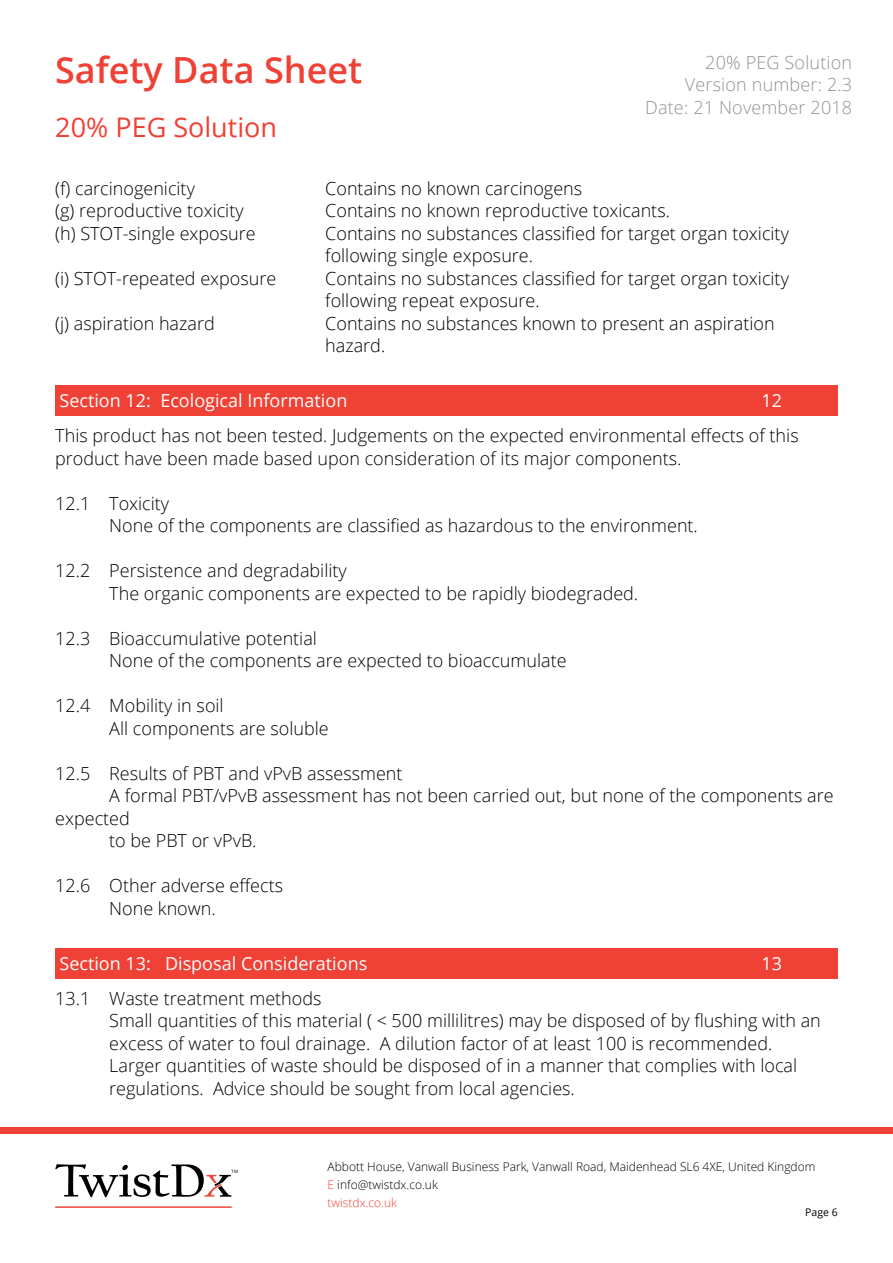
<style>
.page{position:relative;width:893px;height:1263px;background:#fff}
.page>*{position:absolute;margin:0;border:0;box-sizing:border-box;transform-origin:0 0}
.t1{font:600 36px "Open Sans";color:#ef4135}
.t2{font:27px "Open Sans";color:#ef4135}
.t3{font:300 18px/22.5px "Open Sans";color:#000}
.t4{font:18px "Open Sans";color:#fff}
.t5{font:300 18px/22.5px "Open Sans";letter-spacing:.01em;color:#919396;text-align:right}
.t6{font:300 12px/18px "Open Sans";color:#000}
.t7{font:10.5px "Open Sans";color:#000}
.t8{font:4.5px "Open Sans";color:#000}
.s1{color:#ef4135}
</style>
<div class="page">
<div style="left:0;top:1127px;width:893px;height:6px;background:#ef4135"></div>
<svg style="left:55px;top:1164px;width:176px;height:33px"></svg>
<hr style="left:55px;top:1207px;width:177px;height:1px;background:#ef4135">
<div style="left:55px;top:385px;width:783px;height:30px;background:#ef4135"></div>
<div style="left:55px;top:948px;width:783px;height:30px;background:#ef4135"></div>
<h1 class="t1" style="left:55px;top:45px;width:309px">Safety Data Sheet</h1>
<h2 class="t2" style="left:55px;top:108px;width:223px">20% PEG Solution</h2>
<p class="t5" style="left:645px;top:50px;width:209px">20% PEG Solution<br>Version number: 2.3<br>Date: 21 November 2018</p>
<p class="t3" style="left:55px;top:176px;width:141px">(f) carcinogenicity</p>
<p class="t3" style="left:325px;top:176px;width:258px">Contains no known carcinogens</p>
<p class="t3" style="left:55px;top:199px;width:190px">(g) reproductive toxicity</p>
<p class="t3" style="left:325px;top:199px;width:346px">Contains no known reproductive toxicants.</p>
<p class="t3" style="left:55px;top:221px;width:202px">(h) STOT-single exposure</p>
<p class="t3" style="left:325px;top:221px;width:465px">Contains no substances classified for target organ toxicity following single exposure.</p>
<p class="t3" style="left:55px;top:266px;width:223px">(i) STOT-repeated exposure</p>
<p class="t3" style="left:325px;top:266px;width:465px">Contains no substances classified for target organ toxicity following repeat exposure.</p>
<p class="t3" style="left:55px;top:311px;width:161px">(j) aspiration hazard</p>
<p class="t3" style="left:325px;top:311px;width:451px">Contains no substances known to present an aspiration hazard.</p>
<p class="t4" style="left:60px;top:388px;width:289px">Section 12: Ecological Information</p>
<p class="t4" style="left:762px;top:388px;width:22px">12</p>
<p class="t3" style="left:55px;top:424px;width:745px">This product has not been tested. Judgements on the expected environmental effects of this product have been made based upon consideration of its major components.</p>
<p class="t3" style="left:109px;top:491px;width:590px;text-indent:-54px">12.1 Toxicity<br>None of the components are classified as hazardous to the environment.</p>
<p class="t3" style="left:109px;top:559px;width:530px;text-indent:-54px">12.2 Persistence and degradability<br>The organic components are expected to be rapidly biodegraded.</p>
<p class="t3" style="left:109px;top:626px;width:459px;text-indent:-54px">12.3 Bioaccumulative potential<br>None of the components are expected to bioaccumulate</p>
<p class="t3" style="left:109px;top:694px;width:221px;text-indent:-54px">12.4 Mobility in soil<br>All components are soluble</p>
<p class="t3" style="left:55px;top:761px;width:349px">12.5 Results of PBT and vPvB assessment</p>
<p class="t3" style="left:109px;top:784px;width:726px">A formal PBT/vPvB assessment has not been carried out, but none of the components are</p>
<p class="t3" style="left:55px;top:806px;width:76px">expected</p>
<p class="t3" style="left:109px;top:829px;width:149px">to be PBT or vPvB.</p>
<p class="t3" style="left:109px;top:874px;width:175px;text-indent:-54px">12.6 Other adverse effects<br>None known.</p>
<p class="t4" style="left:60px;top:951px;width:309px">Section 13: Disposal Considerations</p>
<p class="t4" style="left:762px;top:951px;width:22px">13</p>
<p class="t3" style="left:109px;top:986px;width:713px;text-indent:-54px">13.1 Waste treatment methods<br>Small quantities of this material ( &lt; 500 millilitres) may be disposed of by flushing with an excess of water to foul drainage. A dilution factor of at least 100 is recommended.<br>Larger quantities of waste should be disposed of in a manner that complies with local regulations. Advice should be sought from local agencies.</p>
<p class="t8" style="left:232px;top:1168px;width:8px">TM</p>
<p class="t6" style="left:328px;top:1157px;width:489px">Abbott House, Vanwall Business Park, Vanwall Road, Maidenhead SL6 4XE, United Kingdom<br><span class="s1">E</span> info@twistdx.co.uk<br><span class="s1">twistdx.co.uk</span></p>
<p class="t7" style="left:805px;top:1205px;width:34px">Page 6</p>
</div>
